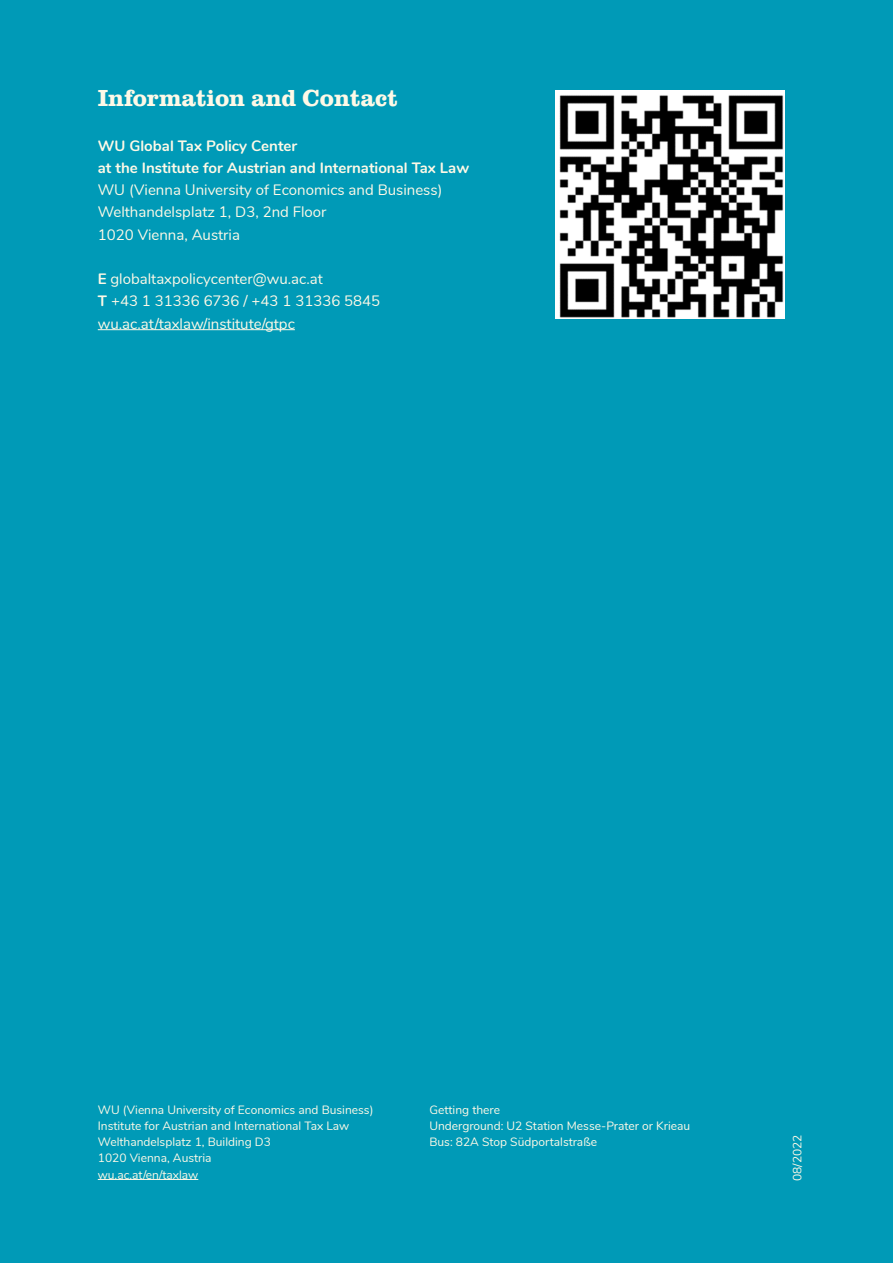
<style>
.page{position:relative;width:893px;height:1263px;background:#009ab7}
.page>*{position:absolute;margin:0;border:0;box-sizing:border-box;transform-origin:0 0}
.t1{font:700 24px "Clarendon URW";color:#fef9e7}
.t2{font:15px "Nunito";color:#fef9e7}
.t3{font:700 15px "Nunito";color:#fef9e7}
.t4{font:12px "Nunito";color:#fef9e7}
.s1{font-weight:700}
</style>
<div class="page">
<hr style="left:98px;top:1179px;width:100px;height:1px;background:#fef9e7">
<img style="left:556px;top:90px;width:229px;height:229px">
<hr style="left:98px;top:329px;width:197px;height:1px;background:#fef9e7">
<p class="t1" style="left:98px;top:80px;width:302px">Information and Contact</p>
<p class="t3" style="left:98px;top:134px;width:201px">WU Global Tax Policy Center</p>
<p class="t3" style="left:98px;top:156px;width:373px">at the Institute for Austrian and International Tax Law</p>
<p class="t2" style="left:98px;top:179px;width:346px">WU (Vienna University of Economics and Business)</p>
<p class="t2" style="left:98px;top:201px;width:230px">Welthandelsplatz 1, D3, 2nd Floor</p>
<p class="t2" style="left:98px;top:223px;width:144px">1020 Vienna, Austria</p>
<p class="t2" style="left:98px;top:268px;width:227px"><span class="s1">E</span> globaltaxpolicycenter@wu.ac.at</p>
<p class="t2" style="left:98px;top:290px;width:284px"><span class="s1">T</span> +43 1 31336 6736 / +43 1 31336 5845</p>
<p class="t2" style="left:98px;top:312px;width:199px">wu.ac.at/taxlaw/institute/gtpc</p>
<p class="t4" style="left:98px;top:1100px;width:277px">WU (Vienna University of Economics and Business)</p>
<p class="t4" style="left:98px;top:1117px;width:253px">Institute for Austrian and International Tax Law</p>
<p class="t4" style="left:98px;top:1133px;width:175px">Welthandelsplatz 1, Building D3</p>
<p class="t4" style="left:98px;top:1149px;width:115px">1020 Vienna, Austria</p>
<p class="t4" style="left:98px;top:1165px;width:102px">wu.ac.at/en/taxlaw</p>
<p class="t4" style="left:429px;top:1100px;width:72px">Getting there</p>
<p class="t4" style="left:429px;top:1117px;width:262px">Underground: U2 Station Messe-Prater or Krieau</p>
<p class="t4" style="left:429px;top:1133px;width:169px">Bus: 82A Stop Südportalstraße</p>
<p class="t4" style="left:789px;top:1181px;width:48px;rotate:-90deg">08/2022</p>
</div>
